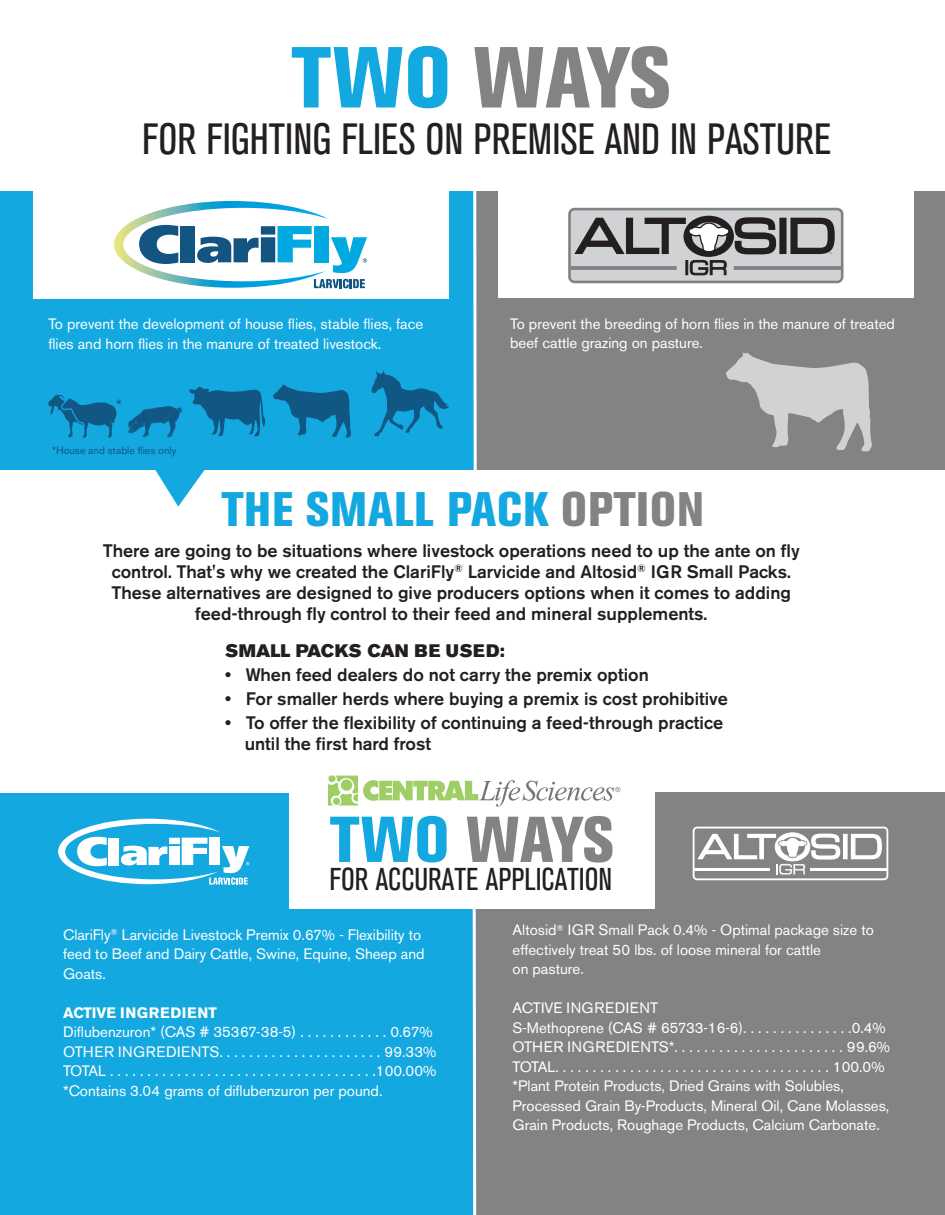
<style>
.page{position:relative;width:945px;height:1215px;background:#fff}
.page>*{position:absolute;margin:0;border:0;box-sizing:border-box;transform-origin:0 0}
.t1{font:800 condensed 85.5px "Akzidenz Grotesk BE";letter-spacing:.02em;color:#818385}
.t2{font:800 condensed 64.05px "Akzidenz Grotesk BE";letter-spacing:.02em;color:#818385}
.t3{font:800 condensed 48px "Akzidenz Grotesk BE";letter-spacing:.02em;color:#14a8e0}
.t4{font:condensed 43.5px "Akzidenz Grotesk BE";color:#231f20}
.t5{font:condensed 31.5px "Akzidenz Grotesk BE";color:#231f20}
.t6{font:500 18px/21px "Akzidenz Grotesk BE";color:#231f20;text-align:center}
.t7{font:18px "Akzidenz Grotesk BE Super";letter-spacing:.01em;color:#231f20}
.t8{font:15px/19.5px "Akzidenz Grotesk BE";color:#fff}
.t9{font:700 15px "Akzidenz Grotesk BE";letter-spacing:.03em;color:#fff}
.t10{font:15px "Akzidenz Grotesk BE";color:#115784}
.t11{font:10.5px "Akzidenz Grotesk BE";color:#115784}
.t12{font:2.4px "Eurostile";color:#231f20}
.t13{font:1.65px "Eurostile";color:#fff}
.s1{color:#14a8e0}
.s2{color:#818385}
</style>
<div class="page">
<div style="left:472px;top:191px;width:473px;height:278px;background:#818385"></div>
<div style="left:498px;top:188px;width:416px;height:110px;background:#fff"></div>
<div style="left:0;top:191px;width:473px;height:279px;background:#14a8e0"></div>
<div style="left:0;top:794px;width:475px;height:421px;background:#14a8e0"></div>
<div style="left:474px;top:793px;width:471px;height:422px;background:#818385"></div>
<div style="left:33px;top:188px;width:416px;height:110px;background:#fff"></div>
<svg style="left:114px;top:201px;width:253px;height:87px"></svg>
<svg style="left:568px;top:208px;width:275px;height:75px;background:#a1a1a3"></svg>
<div style="left:290px;top:791px;width:365px;height:118px;background:#fff"></div>
<svg style="left:693px;top:827px;width:195px;height:53px"></svg>
<svg style="left:58px;top:819px;width:191px;height:66px"></svg>
<svg style="left:273px;top:385px;width:78px;height:53px"></svg>
<svg style="left:726px;top:353px;width:146px;height:98px"></svg>
<svg style="left:372px;top:371px;width:77px;height:65px"></svg>
<svg style="left:189px;top:387px;width:76px;height:50px"></svg>
<svg style="left:472px;top:909px;width:5px;height:306px"></svg>
<svg style="left:473px;top:191px;width:5px;height:279px"></svg>
<svg style="left:155px;top:470px;width:50px;height:37px"></svg>
<svg style="left:128px;top:406px;width:54px;height:31px"></svg>
<svg style="left:328px;top:776px;width:293px;height:31px"></svg>
<svg style="left:48px;top:394px;width:69px;height:44px"></svg>
<h1 class="t1" style="left:291px;top:28px;width:381px"><span class="s1">TWO</span> WAYS</h1>
<h3 class="t4" style="left:142px;top:115px;width:691px">FOR FIGHTING FLIES ON PREMISE AND IN PASTURE</h3>
<p class="t8" style="left:48px;top:314px;width:377px">To prevent the development of house flies, stable flies, face flies and horn flies in the manure of treated livestock.</p>
<p class="t10" style="left:116px;top:396px;width:7px">*</p>
<p class="t11" style="left:52px;top:444px;width:126px">*House and stable flies only</p>
<p class="t12" style="left:716px;top:246px;width:3px">®</p>
<p class="t12" style="left:830px;top:252px;width:3px">®</p>
<p class="t8" style="left:510px;top:314px;width:386px">To prevent the breeding of horn flies in the manure of treated beef cattle grazing on pasture.</p>
<h3 class="t3" style="left:221px;top:482px;width:484px">THE SMALL PACK <span class="s2">OPTION</span></h3>
<p class="t6" style="left:103px;top:540px;width:698px">There are going to be situations where livestock operations need to up the ante on fly control. That's why we created the ClariFly<sup>®</sup> Larvicide and Altosid<sup>®</sup> IGR Small Packs.<br>These alternatives are designed to give producers options when it comes to adding feed-through fly control to their feed and mineral supplements.</p>
<p class="t7" style="left:225px;top:640px;width:281px">SMALL PACKS CAN BE USED:</p>
<p class="t6" style="left:225px;top:664px;width:425px">• When feed dealers do not carry the premix option</p>
<p class="t6" style="left:225px;top:688px;width:504px">• For smaller herds where buying a premix is cost prohibitive</p>
<p class="t6" style="left:245px;top:712px;width:480px;text-align:left;text-indent:-20px">• To offer the flexibility of continuing a feed-through practice until the first hard frost</p>
<h2 class="t2" style="left:329px;top:803px;width:286px"><span class="s1">TWO</span> WAYS</h2>
<h3 class="t5" style="left:329px;top:862px;width:285px">FOR ACCURATE APPLICATION</h3>
<p class="t13" style="left:798px;top:854px;width:3px">®</p>
<p class="t13" style="left:879px;top:858px;width:3px">®</p>
<p class="t8" style="left:63px;top:925px;width:363px">ClariFly<sup>®</sup> Larvicide Livestock Premix 0.67% - Flexibility to feed to Beef and Dairy Cattle, Swine, Equine, Sheep and<br>Goats.</p>
<p class="t9" style="left:63px;top:1004px;width:155px">ACTIVE INGREDIENT</p>
<p class="t8" style="left:63px;top:1022px;width:375px">Diflubenzuron* (CAS # 35367-38-5) . . . . . . . . . . . . 0.67% OTHER INGREDIENTS. . . . . . . . . . . . . . . . . . . . . . 99.33% TOTAL . . . . . . . . . . . . . . . . . . . . . . . . . . . . . . . . . . . .100.00% *Contains 3.04 grams of diflubenzuron per pound.</p>
<p class="t8" style="left:513px;top:921px;width:363px">Altosid<sup>®</sup> IGR Small Pack 0.4% - Optimal package size to effectively treat 50 lbs. of loose mineral for cattle<br>on pasture.</p>
<p class="t8" style="left:513px;top:999px;width:379px">ACTIVE INGREDIENT<br>S-Methoprene (CAS # 65733-16-6). . . . . . . . . . . . . . .0.4% OTHER INGREDIENTS*. . . . . . . . . . . . . . . . . . . . . . . 99.6% TOTAL. . . . . . . . . . . . . . . . . . . . . . . . . . . . . . . . . . . . . 100.0% *Plant Protein Products, Dried Grains with Solubles, Processed Grain By-Products, Mineral Oil, Cane Molasses, Grain Products, Roughage Products, Calcium Carbonate.</p>
</div>
